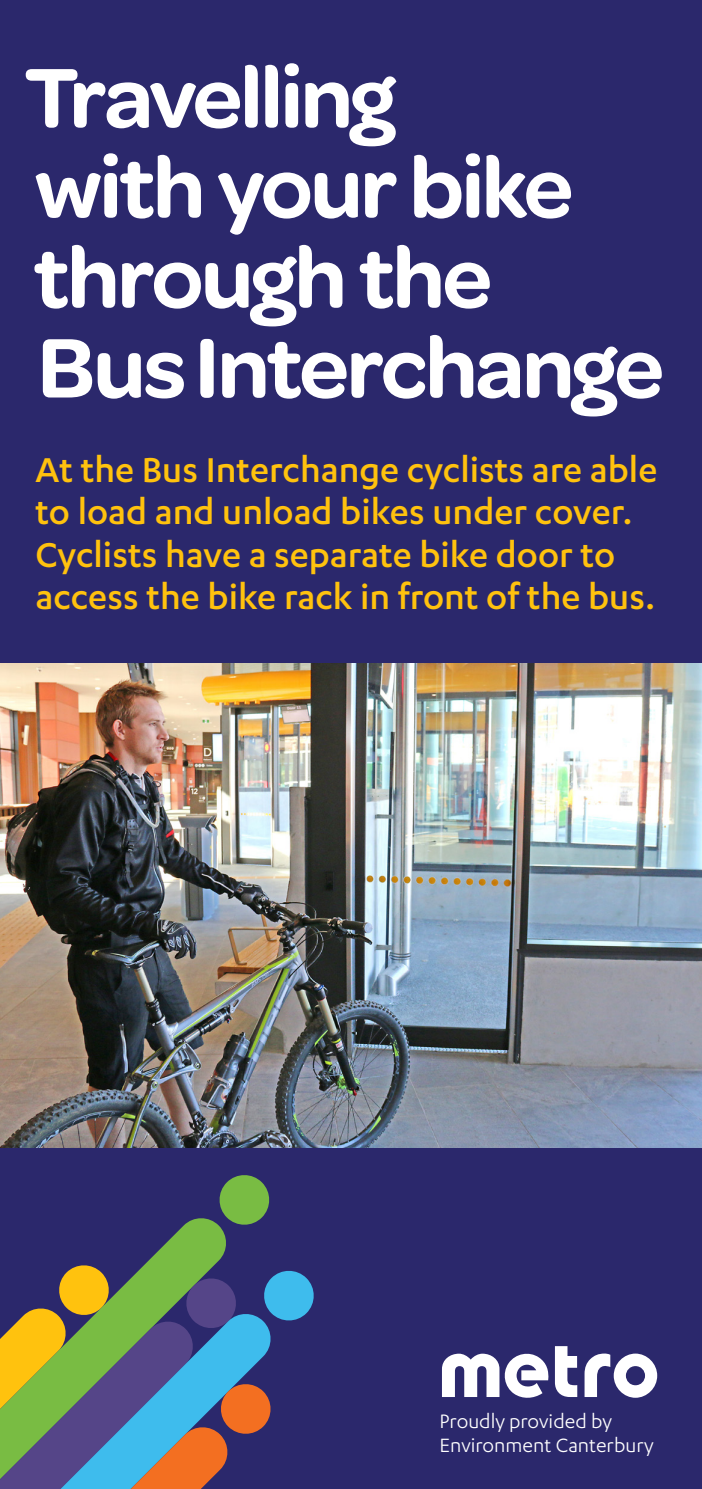
<style>
.page{position:relative;width:702px;height:1489px;background:#fff}
.page>*{position:absolute;margin:0;border:0;box-sizing:border-box;transform-origin:0 0}
.t1{font:600 90px/90px "Omnes";letter-spacing:-.03em;color:#fff}
.t2{font:500 40px/42.5px "Karbon";color:#ffc20e}
.t3{font:22.25px/24.8px "Karbon";color:#fff}
</style>
<div class="page">
<div style="left:0;top:0;width:702px;height:1488px;background:#2b286c"></div>
<svg style="left:442px;top:1346px;width:215px;height:52px"></svg>
<img style="left:0;top:663px;width:702px;height:484px">
<svg style="left:219px;top:1175px;width:51px;height:50px"></svg>
<svg style="left:147px;top:1215px;width:81px;height:47px;fill:#79bc43"></svg>
<svg style="left:0;top:1262px;width:314px;height:226px"></svg>
<h1 class="t1" style="left:24px;top:53px;width:641px">Travelling<br>with your bike through the<br>Bus Interchange</h1>
<p class="t2" style="left:35px;top:447px;width:623px">At the Bus Interchange cyclists are able to load and unload bikes under cover.<br>Cyclists have a separate bike door to access the bike rack in front of the bus.</p>
<p class="t3" style="left:439px;top:1407px;width:215px">Proudly provided by<br>Environment Canterbury</p>
</div>
